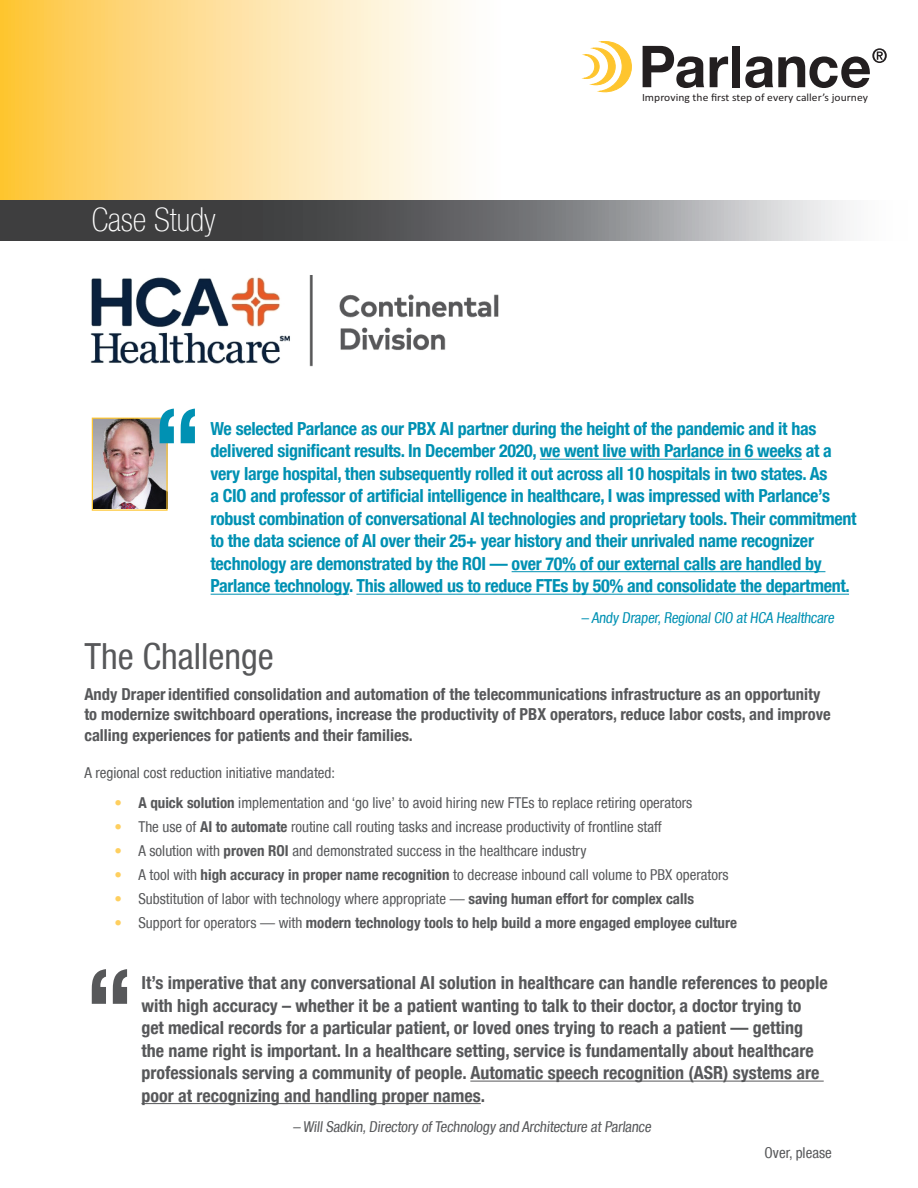
<style>
.page{position:relative;width:918px;height:1188px;background:#fff}
.page>*{position:absolute;margin:0;border:0;box-sizing:border-box;transform-origin:0 0}
.t1{font:700 condensed 108px "Helvetica Neue LT";color:#0091b3}
.t2{font:700 condensed 108px "Helvetica Neue LT";color:#57585a}
.t3{font:condensed 36px "Helvetica Neue LT";color:#57585a}
.t4{font:100 condensed 33px "Helvetica Neue LT";color:#fff}
.t5{font:700 condensed 18px/22.5px "Helvetica Neue LT";letter-spacing:-.015em;color:#0091b3}
.t6{font:700 condensed 18px/22.5px "Helvetica Neue LT";color:#57585a}
.t7{font:700 condensed 16.5px/20.2px "Helvetica Neue LT";color:#57585a}
.t8{font:condensed 15px "Helvetica Neue LT";color:#57585a}
.t9{font:700 condensed 15px "Helvetica Neue LT";color:#57585a}
.t10{font:condensed 15px "Helvetica Neue LT";color:#0091b3}
.t11{font:10.95px "Calibri";letter-spacing:.005em;color:#231f20;scale:1.05 1}
.s1{color:#fecf5f}
.s2{font-weight:700}
.s3{font-weight:400;color:#fecf5f}
.s4{font-weight:400}
</style>
<div class="page">
<svg style="left:0;top:0;width:846px;height:201px"></svg>
<svg style="left:643px;top:46px;width:61px;height:42px"></svg>
<svg style="left:710px;top:56px;width:18px;height:31px"></svg>
<div style="left:732px;top:46px;width:8px;height:41px;background:#231f20"></div>
<svg style="left:745px;top:48px;width:142px;height:40px"></svg>
<svg style="left:581px;top:41px;width:51px;height:52px"></svg>
<svg style="left:0;top:201px;width:846px;height:40px;background:#717273"></svg>
<img style="left:94px;top:420px;width:72px;height:88px">
<div style="left:92px;top:418px;width:76px;height:93px;border:1px solid #fec52e"></div>
<hr style="left:540px;top:459px;width:262px;height:1px;background:#0091b3">
<hr style="left:512px;top:571px;width:313px;height:1px;background:#0091b3">
<hr style="left:211px;top:594px;width:138px;height:1px;background:#0091b3">
<hr style="left:356px;top:594px;width:493px;height:1px;background:#0091b3">
<img style="left:90px;top:275px;width:409px;height:91px">
<hr style="left:470px;top:1081px;width:354px;height:1px;background:#57585a">
<hr style="left:141px;top:1103px;width:340px;height:1px;background:#57585a">
<h3 class="t4" style="left:92px;top:201px;width:126px">Case Study</h3>
<p class="t11" style="left:642px;top:90px;width:217px">Improving the first step of every caller’s journey</p>
<h1 class="t1" style="left:152px;top:382px;width:52px">“</h1>
<p class="t5" style="left:211px;top:417px;width:647px">We selected Parlance as our PBX AI partner during the height of the pandemic and it has delivered significant results. In December 2020, we went live with Parlance in 6 weeks at a very large hospital, then subsequently rolled it out across all 10 hospitals in two states. As<br>a CIO and professor of artificial intelligence in healthcare, I was impressed with Parlance’s robust combination of conversational AI technologies and proprietary tools. Their commitment to the data science of AI over their 25+ year history and their unrivaled name recognizer technology are demonstrated by the ROI — over 70% of our external calls are handled by Parlance technology. This allowed us to reduce FTEs by 50% and consolidate the department.</p>
<p class="t10" style="left:581px;top:609px;width:257px">– Andy Draper,Regional CIO at HCA Healthcare</p>
<h2 class="t3" style="left:84px;top:636px;width:191px">The Challenge</h2>
<p class="t7" style="left:84px;top:684px;width:748px">Andy Draperidentified consolidation and automation of the telecommunications infrastructure as an opportunity to modernize switchboard operations, increase the productivity of PBX operators, reduce labor costs, and improve calling experiences for patients and their families.</p>
<p class="t8" style="left:84px;top:764px;width:252px">A regional cost reduction initiative mandated:</p>
<p class="t8" style="left:114px;top:794px;width:579px"><span class="s1">•</span> <span class="s2">A quick solution</span> implementation and ‘go live’ to avoid hiring new FTEs to replace retiring operators</p>
<p class="t8" style="left:114px;top:818px;width:549px"><span class="s1">•</span> The use of <span class="s2">AI to automate</span> routine call routing tasks and increase productivity of frontline staff</p>
<p class="t8" style="left:114px;top:842px;width:474px"><span class="s1">•</span> A solution with <span class="s2">proven ROI</span> and demonstrated success in the healthcare industry</p>
<p class="t8" style="left:114px;top:866px;width:616px"><span class="s1">•</span> A tool with <span class="s2">high accuracy in proper name recognition</span> to decrease inbound call volume to PBX operators</p>
<p class="t8" style="left:114px;top:890px;width:581px"><span class="s1">•</span> Substitution of labor with technology where appropriate — <span class="s2">saving human effort for complex calls</span></p>
<p class="t9" style="left:114px;top:913px;width:624px"><span class="s3">•</span> <span class="s4">Support for operators — with</span> modern technology tools to help build a more engaged employee culture</p>
<h1 class="t2" style="left:84px;top:942px;width:52px">“</h1>
<p class="t6" style="left:141px;top:971px;width:688px">It’s imperative that any conversational AI solution in healthcare can handle references to people with high accuracy – whether it be a patient wanting to talk to their doctor, a doctor trying to get medical records for a particular patient, or loved ones trying to reach a patient — getting the name right is important. In a healthcare setting, service is fundamentally about healthcare professionals serving a community of people. Automatic speech recognition (ASR) systems are poor at recognizing and handling proper names.</p>
<p class="t8" style="left:293px;top:1118px;width:362px">– Will Sadkin,Directory ofTechnology and Architecture at Parlance</p>
<p class="t8" style="left:765px;top:1144px;width:69px">Over, please</p>
</div>
